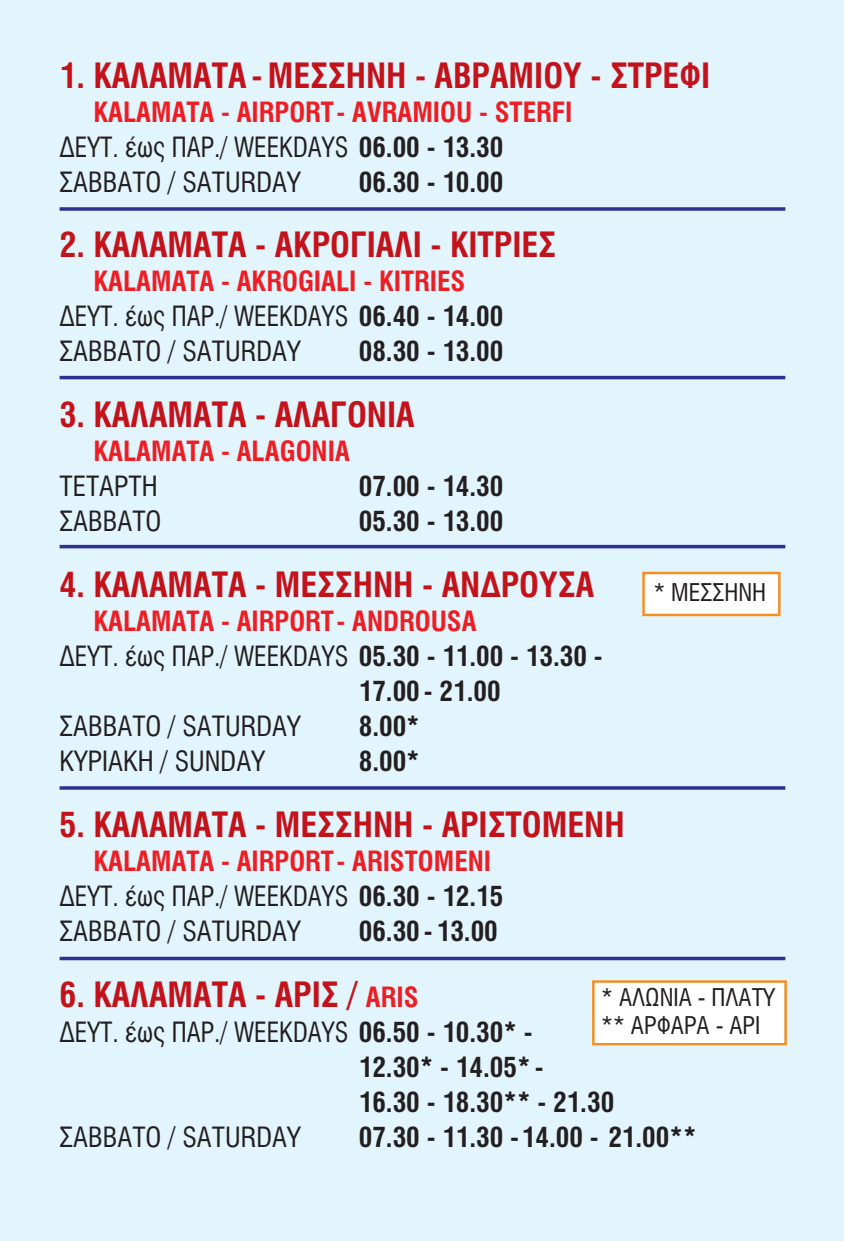
<style>
.page{position:relative;width:844px;height:1241px;background:#fff}
.page>*{position:absolute;margin:0;border:0;box-sizing:border-box;transform-origin:0 0}
.t1{font:35px "UB Helvetica Cond Bold";color:#c4121a}
.t2{font:28px/35px "UB Helvetica Cond";color:#231f20;scale:.94 1}
.t3{font:28px/35px "UB Helvetica Cond Bold";color:#231f20}
.t4{font:28px "UB Helvetica Cond Bold";color:#ee1d23}
.t5{font:28px "UB Helvetica Cond";color:#231f20}
.t6{font:24.5px/28px "UB Helvetica Cond";color:#231f20}
.s1{font-family:"UB Helvetica Cond Bold"}
.s2{font-size:28px;color:#ee1d23}
</style>
<div class="page">
<div style="left:0;top:0;width:843px;height:1240px;background:#e2f4fc"></div>
<div style="left:594px;top:982px;width:190px;height:60px;background:#fff"></div>
<div style="left:592px;top:980px;width:194px;height:65px;border:2px solid #f68e1e"></div>
<svg style="left:60px;top:207px;width:725px;height:4px;background:#44489e"></svg>
<hr style="left:60px;top:376px;width:725px;height:3px;background:#2e3092">
<svg style="left:60px;top:544px;width:725px;height:4px;background:#555aa8"></svg>
<hr style="left:60px;top:786px;width:725px;height:3px;background:#2e3092">
<svg style="left:60px;top:956px;width:725px;height:4px;background:#5055a6"></svg>
<div style="left:644px;top:574px;width:133px;height:39px;background:#fff"></div>
<div style="left:642px;top:571px;width:138px;height:45px;border:2px solid #f68e1e"></div>
<p class="t1" style="left:60px;top:55px;width:652px">1. KA§AMATA-ME™™HNH - ABPAMIOY - ™∆ƒ∂ºπ</p>
<p class="t4" style="left:93px;top:95px;width:480px">KALAMATA - AIRPORT- AVRAMIOU - STERFI</p>
<p class="t2" style="left:60px;top:129px;width:473px">¢∂À∆. ¤ˆ˜ ¶∞ƒ./ WEEKDAYS <span class="s1">06.00 - 13.30 </span>™ABBATO / SATURDAY</p>
<p class="t3" style="left:358px;top:164px;width:146px">06.30 - 10.00</p>
<p class="t1" style="left:60px;top:225px;width:498px">2. KA§AMATA - AKPO°IA§I - ∫π∆ƒπ∂™</p>
<p class="t4" style="left:93px;top:265px;width:373px">KALAMATA - AKROGIALI - KITRIES</p>
<p class="t2" style="left:60px;top:299px;width:473px">¢∂À∆. ¤ˆ˜ ¶∞ƒ./ WEEKDAYS <span class="s1">06.40 - 14.00 </span>™ABBATO / SATURDAY</p>
<p class="t3" style="left:358px;top:334px;width:146px">08.30 - 13.00</p>
<p class="t1" style="left:60px;top:394px;width:356px">3. KA§AMATA - A§A°ONIA</p>
<p class="t4" style="left:93px;top:435px;width:258px">KALAMATA - ALAGONIA</p>
<p class="t5" style="left:60px;top:470px;width:99px">TET∞ƒ∆∏</p>
<p class="t3" style="left:358px;top:469px;width:146px">07.00 - 14.30</p>
<p class="t5" style="left:60px;top:505px;width:103px">™∞µµ∞∆√</p>
<p class="t3" style="left:358px;top:504px;width:146px">05.30 - 13.00</p>
<p class="t1" style="left:60px;top:564px;width:536px">4. KA§AMATA - ME™™HNH - AN¢POY™A</p>
<p class="t4" style="left:93px;top:605px;width:384px">KALAMATA - AIRPORT- ANDROUSA</p>
<p class="t2" style="left:60px;top:639px;width:579px">¢∂À∆. ¤ˆ˜ ¶∞ƒ./ WEEKDAYS <span class="s1">05.30 - 11.00 - 13.30 -</span></p>
<p class="t3" style="left:358px;top:674px;width:143px">17.00 - 21.00</p>
<p class="t5" style="left:60px;top:710px;width:243px">™ABBATO / SATURDAY</p>
<p class="t3" style="left:358px;top:709px;width:63px">8.00*</p>
<p class="t5" style="left:60px;top:745px;width:207px">∫Àƒπ∞∫∏ / SUNDAY</p>
<p class="t3" style="left:358px;top:744px;width:63px">8.00*</p>
<p class="t1" style="left:60px;top:804px;width:566px">5. KA§AMATA - ME™™HNH - API™TOMENH</p>
<p class="t4" style="left:93px;top:844px;width:399px">KALAMATA - AIRPORT- ARISTOMENI</p>
<p class="t2" style="left:60px;top:878px;width:473px">¢∂À∆. ¤ˆ˜ ¶∞ƒ./ WEEKDAYS <span class="s1">06.30 - 12.15 </span>™ABBATO / SATURDAY</p>
<p class="t6" style="left:653px;top:578px;width:114px">* ª∂™™∏¡∏</p>
<p class="t3" style="left:358px;top:913px;width:141px">06.30 - 13.00</p>
<p class="t1" style="left:60px;top:974px;width:360px">6. KA§AMATA - API™ / <span class="s2">ARIS</span></p>
<p class="t2" style="left:60px;top:1014px;width:505px">¢∂À∆. ¤ˆ˜ ¶∞ƒ./ WEEKDAYS <span class="s1">06.50 - 10.30* -</span></p>
<p class="t3" style="left:358px;top:1049px;width:257px">12.30* - 14.05* -<br>16.30 - 18.30** - 21.30</p>
<p class="t5" style="left:60px;top:1120px;width:243px">™ABBATO / SATURDAY</p>
<p class="t3" style="left:358px;top:1119px;width:339px">07.30 - 11.30 -14.00 - 21.00**</p>
<p class="t6" style="left:601px;top:983px;width:175px">* ∞§ø¡π∞ - ¶§∞∆À ** ∞ƒº∞ƒ∞ - ∞ƒπ</p>
</div>
